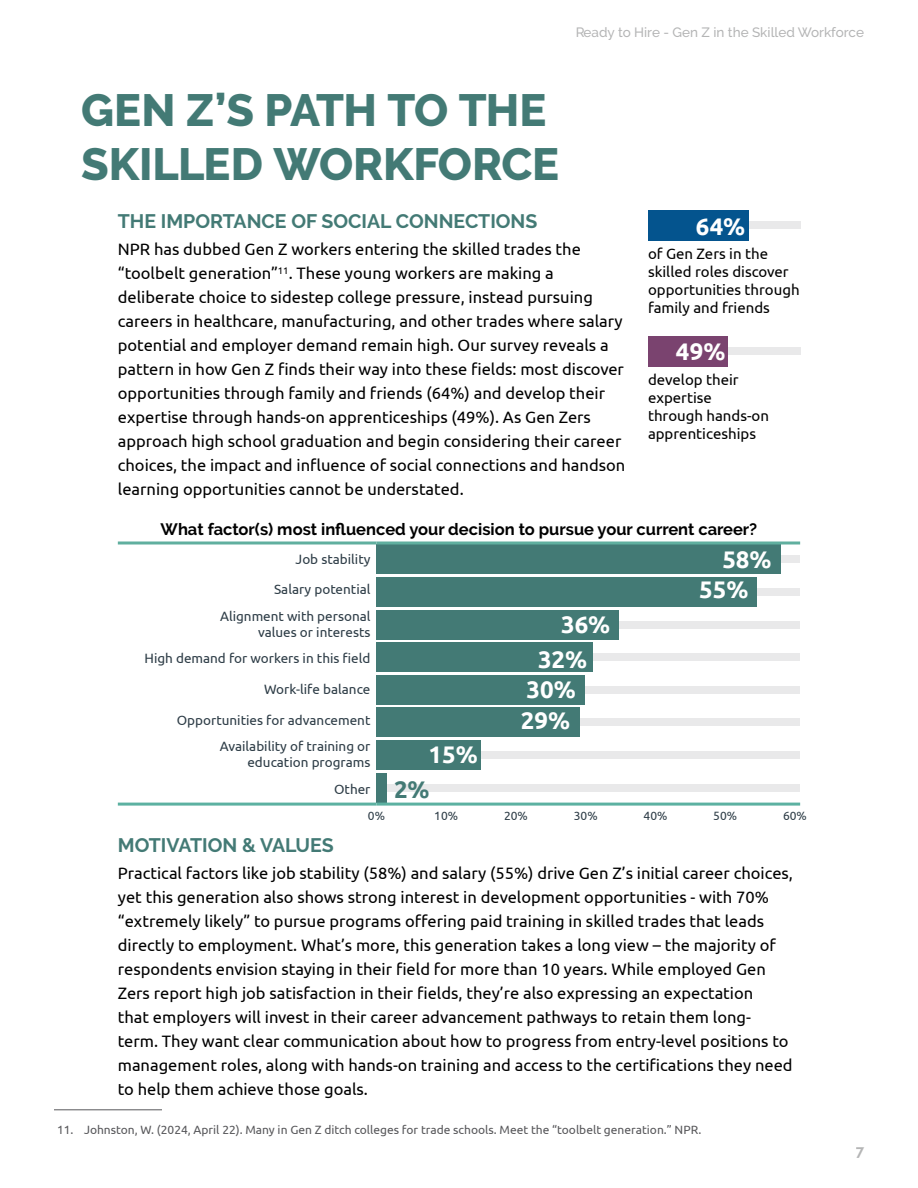
<style>
.page{position:relative;width:918px;height:1188px;background:#fff}
.page>*{position:absolute;margin:0;border:0;box-sizing:border-box;transform-origin:0 0}
.t1{font:800 45px/54px "Raleway";letter-spacing:-.005em;color:#437a75}
.t2{font:700 24px "Ubuntu";color:#fff}
.t3{font:700 19.5px "Raleway";color:#437a75}
.t4{font:16.5px/24px "Ubuntu";color:#000}
.t5{font:700 16.5px "Raleway";color:#000}
.t6{font:15px/18px "Ubuntu";color:#000}
.t7{font:700 15px "Raleway";color:#6a6b6c}
.t8{font:13.5px/16.2px "Ubuntu";color:#2e3d47;text-align:right}
.t9{font:500 13.5px "Raleway";color:#6a6b6c}
.t10{font:12px "Ubuntu";color:#58585b}
.t11{font:12px "Ubuntu";color:#2e3d47}
.s1{font-weight:700;font-size:24px;color:#437a75}
</style>
<div class="page">
<div style="left:648px;top:222px;width:152px;height:7px;background:#e9e9ea"></div>
<div style="left:648px;top:210px;width:100px;height:31px;background:#04548e"></div>
<hr style="left:54px;top:1110px;width:108px;height:1px;background:#58585b">
<div style="left:648px;top:347px;width:152px;height:8px;background:#e9e9ea"></div>
<div style="left:648px;top:336px;width:80px;height:30px;background:#7a436f"></div>
<div style="left:376px;top:784px;width:424px;height:7px;background:#e9e9ea"></div>
<div style="left:376px;top:773px;width:11px;height:29px;background:#437a75"></div>
<div style="left:376px;top:556px;width:424px;height:7px;background:#e9e9ea"></div>
<div style="left:376px;top:544px;width:406px;height:30px;background:#437a75"></div>
<div style="left:376px;top:588px;width:424px;height:8px;background:#e9e9ea"></div>
<div style="left:376px;top:577px;width:381px;height:30px;background:#437a75"></div>
<div style="left:376px;top:621px;width:424px;height:7px;background:#e9e9ea"></div>
<div style="left:376px;top:610px;width:243px;height:30px;background:#437a75"></div>
<div style="left:376px;top:654px;width:424px;height:7px;background:#e9e9ea"></div>
<div style="left:376px;top:642px;width:217px;height:30px;background:#437a75"></div>
<div style="left:376px;top:686px;width:424px;height:7px;background:#e9e9ea"></div>
<div style="left:376px;top:675px;width:209px;height:30px;background:#437a75"></div>
<div style="left:376px;top:719px;width:424px;height:7px;background:#e9e9ea"></div>
<div style="left:376px;top:707px;width:204px;height:30px;background:#437a75"></div>
<div style="left:376px;top:751px;width:424px;height:8px;background:#e9e9ea"></div>
<div style="left:376px;top:740px;width:105px;height:30px;background:#437a75"></div>
<hr style="left:118px;top:542px;width:258px;height:2px;background:#60af9f">
<hr style="left:376px;top:542px;width:424px;height:2px;background:#60af9f">
<hr style="left:118px;top:803px;width:258px;height:3px;background:#5cb1a1">
<hr style="left:376px;top:803px;width:424px;height:3px;background:#5cb1a1">
<p class="t9" style="left:575px;top:25px;width:290px">Ready to Hire - Gen Z in the Skilled Workforce</p>
<h1 class="t1" style="left:81px;top:84px;width:480px">GEN Z’S PATH TO THE<br>SKILLED WORKFORCE</h1>
<p class="t3" style="left:118px;top:210px;width:421px">THE IMPORTANCE OF SOCIAL CONNECTIONS</p>
<h2 class="t2" style="left:696px;top:211px;width:51px">64%</h2>
<p class="t4" style="left:118px;top:237px;width:509px">NPR has dubbed Gen Z workers entering the skilled trades the “toolbelt generation”<sup>11</sup>. These young workers are making a deliberate choice to sidestep college pressure, instead pursuing careers in healthcare, manufacturing, and other trades where salary potential and employer demand remain high. Our survey reveals a pattern in how Gen Z finds their way into these fields: most discover opportunities through family and friends (64%) and develop their expertise through hands-on apprenticeships (49%). As Gen Zers approach high school graduation and begin considering their career choices, the impact and influence of social connections and handson learning opportunities cannot be understated.</p>
<p class="t6" style="left:648px;top:244px;width:153px">of Gen Zers in the skilled roles discover opportunities through family and friends</p>
<h2 class="t2" style="left:676px;top:337px;width:51px">49%</h2>
<p class="t6" style="left:648px;top:370px;width:123px">develop their expertise through hands-on apprenticeships</p>
<p class="t5" style="left:161px;top:520px;width:598px">What factor(s) most influenced your decision to pursue your current career?</p>
<p class="t8" style="left:296px;top:550px;width:76px">Job stability</p>
<h2 class="t2" style="left:722px;top:545px;width:51px">58%</h2>
<p class="t8" style="left:274px;top:581px;width:98px">Salary potential</p>
<h2 class="t2" style="left:699px;top:575px;width:51px">55%</h2>
<p class="t8" style="left:220px;top:607px;width:152px">Alignment with personal values or interests</p>
<h2 class="t2" style="left:561px;top:610px;width:51px">36%</h2>
<p class="t8" style="left:145px;top:650px;width:227px">High demand for workers in this field</p>
<h2 class="t2" style="left:538px;top:644px;width:51px">32%</h2>
<p class="t8" style="left:264px;top:681px;width:108px">Work-life balance</p>
<h2 class="t2" style="left:526px;top:675px;width:51px">30%</h2>
<p class="t8" style="left:177px;top:711px;width:195px">Opportunities for advancement</p>
<h2 class="t2" style="left:521px;top:706px;width:51px">29%</h2>
<p class="t8" style="left:220px;top:738px;width:152px">Availability of training or education programs</p>
<h2 class="t2" style="left:429px;top:740px;width:51px">15%</h2>
<p class="t8" style="left:334px;top:781px;width:97px">Other <span class="s1">2%</span></p>
<p class="t11" style="left:368px;top:809px;width:19px">0%</p>
<p class="t11" style="left:434px;top:809px;width:25px">10%</p>
<p class="t11" style="left:504px;top:809px;width:25px">20%</p>
<p class="t11" style="left:574px;top:809px;width:25px">30%</p>
<p class="t11" style="left:644px;top:809px;width:25px">40%</p>
<p class="t11" style="left:713px;top:809px;width:25px">50%</p>
<p class="t11" style="left:783px;top:809px;width:25px">60%</p>
<p class="t3" style="left:118px;top:834px;width:217px">MOTIVATION &amp; VALUES</p>
<p class="t4" style="left:118px;top:860px;width:677px">Practical factors like job stability (58%) and salary (55%) drive Gen Z’s initial career choices, yet this generation also shows strong interest in development opportunities - with 70% “extremely likely” to pursue programs offering paid training in skilled trades that leads directly to employment. What’s more, this generation takes a long view – the majority of respondents envision staying in their field for more than 10 years. While employed Gen Zers report high job satisfaction in their fields, they’re also expressing an expectation<br>that employers will invest in their career advancement pathways to retain them long&shy;term. They want clear communication about how to progress from entry-level positions to management roles, along with hands-on training and access to the certifications they need to help them achieve those goals.</p>
<p class="t10" style="left:57px;top:1123px;width:646px">11. Johnston, W. (2024, April 22). Many in Gen Z ditch colleges for trade schools. Meet the “toolbelt generation.” NPR.</p>
<p class="t7" style="left:856px;top:1142px;width:10px">7</p>
</div>
